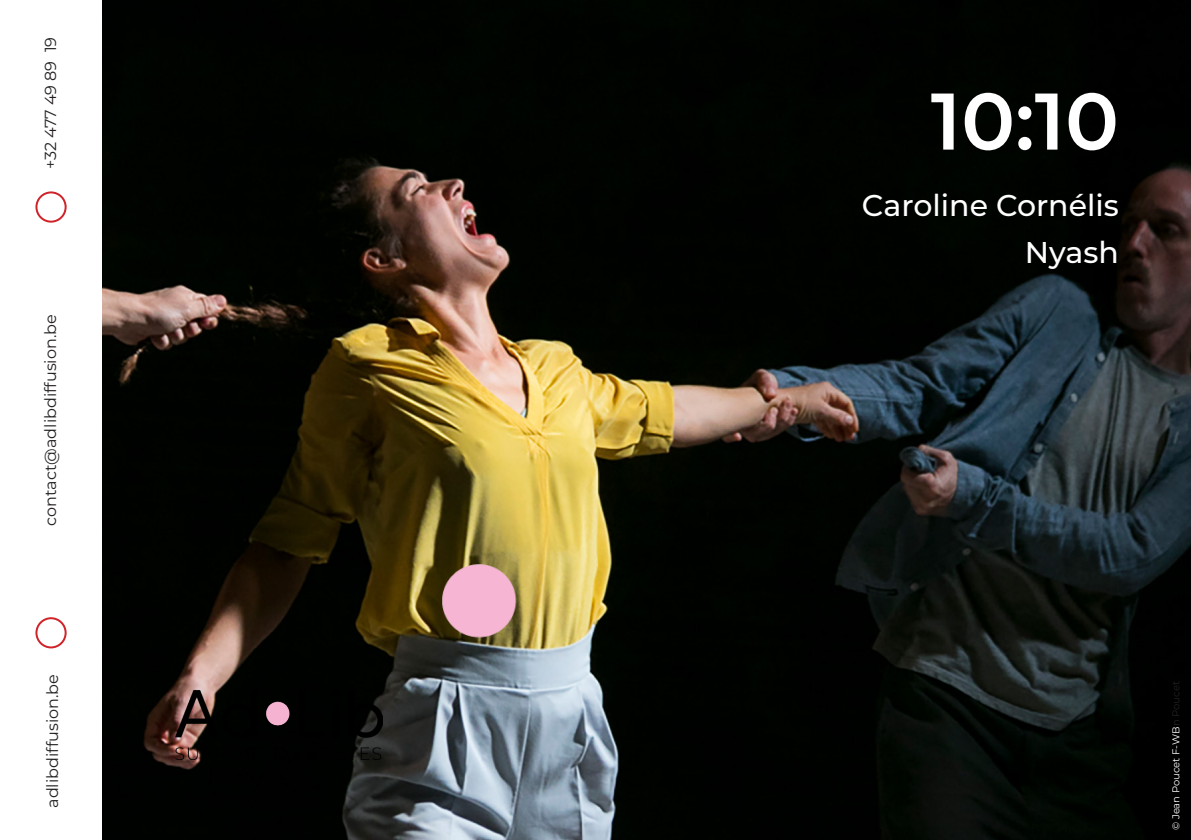
<style>
.page{position:relative;width:1191px;height:840px;background:#fff}
.page>*{position:absolute;margin:0;border:0;box-sizing:border-box;transform-origin:0 0}
.t1{font:600 80px "Montserrat";color:#fff}
.t2{font:500 30px/46.2px "Montserrat";color:#fff;text-align:right}
.t3{font:16px "Montserrat";color:#231f20}
.t4{font:10px "Montserrat";color:#fff}
.s1{color:#231f20}
</style>
<div class="page">
<div style="left:35px;top:191px;width:32px;height:31px;border:2px solid #d1232a;border-radius:50%"></div>
<div style="left:35px;top:617px;width:32px;height:31px;border:2px solid #d1232a;border-radius:50%"></div>
<img style="left:102px;top:0;width:1089px;height:839px">
<img style="left:176px;top:689px;width:206px;height:70px">
<img style="left:436px;top:526px;width:89px;height:148px">
<p class="t3" style="left:39px;top:169px;width:134px;rotate:-90deg">+32 477 49 89 19</p>
<p class="t3" style="left:39px;top:525px;width:213px;rotate:-90deg">contact@adlibdiffusion.be</p>
<p class="t3" style="left:41px;top:807px;width:135px;rotate:-90deg">adlibdiffusion.be</p>
<h1 class="t1" style="left:930px;top:64px;width:190px">10:10</h1>
<h2 class="t2" style="left:862px;top:181px;width:258px">Caroline Cornélis<br>Nyash</h2>
<p class="t4" style="left:1169px;top:829px;width:150px;rotate:-90deg">© Jean Poucet F-WB<span class="s1">n Poucet</span></p>
</div>
